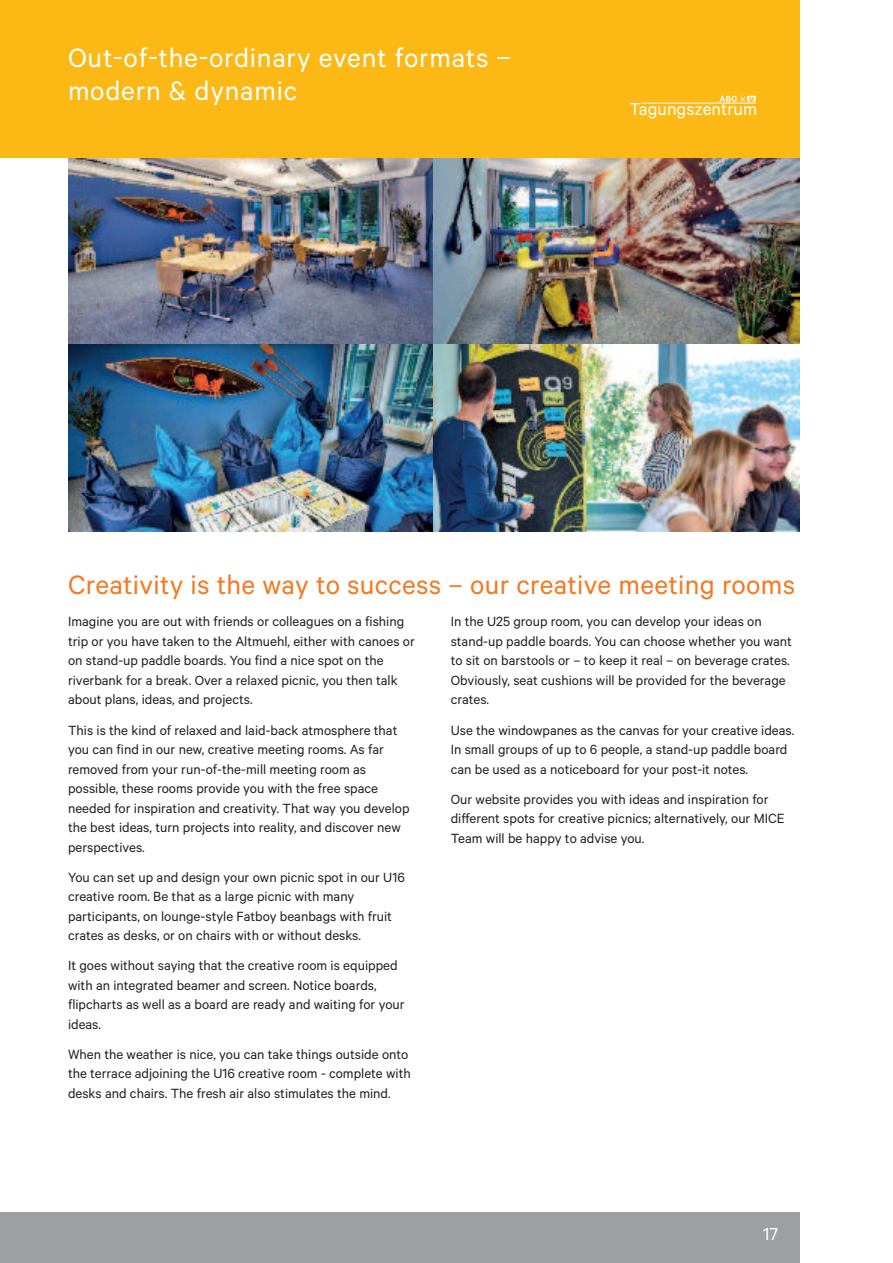
<style>
.page{position:relative;width:893px;height:1263px;background:#fff}
.page>*{position:absolute;margin:0;border:0;box-sizing:border-box;transform-origin:0 0}
.t1{font:30px "Calibre";letter-spacing:.01em;color:#f47921}
.t2{font:30px/33px "Calibre";letter-spacing:.025em;color:#fff}
.t3{font:19.5px "Calibre";color:#fff}
.t4{font:15px/19.5px "Calibre";color:#231f20}
</style>
<div class="page">
<img style="left:68px;top:157px;width:366px;height:187px">
<img style="left:434px;top:157px;width:365px;height:187px">
<div style="left:0;top:0;width:799px;height:157px;background:#fcb814"></div>
<svg style="left:719px;top:96px;width:37px;height:6px"></svg>
<hr style="left:641px;top:103px;width:115px;height:1px;background:#fff">
<div style="left:0;top:1212px;width:799px;height:51px;background:#9d9fa2"></div>
<img style="left:68px;top:344px;width:366px;height:187px">
<img style="left:434px;top:344px;width:365px;height:187px">
<h1 class="t2" style="left:68px;top:43px;width:444px">Out-of-the-ordinary event formats – modern &amp; dynamic</h1>
<h2 class="t3" style="left:629px;top:102px;width:129px">Tagungszentrum</h2>
<h1 class="t1" style="left:68px;top:574px;width:729px">Creativity is the way to success – our creative meeting rooms</h1>
<p class="t4" style="left:68px;top:613px;width:348px">Imagine you are out with friends or colleagues on a fishing trip or you have taken to the Altmuehl, either with canoes or on stand-up paddle boards. You find a nice spot on the riverbank for a break. Over a relaxed picnic, you then talk about plans, ideas, and projects.</p>
<p class="t4" style="left:68px;top:721px;width:343px">This is the kind of relaxed and laid-back atmosphere that you can find in our new, creative meeting rooms. As far removed from your run-of-the-mill meeting room as possible, these rooms provide you with the free space needed for inspiration and creativity. That way you develop the best ideas, turn projects into reality, and discover new perspectives.</p>
<p class="t4" style="left:68px;top:868px;width:338px">You can set up and design your own picnic spot in our U16 creative room. Be that as a large picnic with many participants, on lounge-style Fatboy beanbags with fruit crates as desks, or on chairs with or without desks.</p>
<p class="t4" style="left:68px;top:957px;width:338px">It goes without saying that the creative room is equipped with an integrated beamer and screen. Notice boards, flipcharts as well as a board are ready and waiting for your ideas.</p>
<p class="t4" style="left:68px;top:1045px;width:344px">When the weather is nice, you can take things outside onto the terrace adjoining the U16 creative room - complete with desks and chairs. The fresh air also stimulates the mind.</p>
<p class="t4" style="left:451px;top:613px;width:343px">In the U25 group room, you can develop your ideas on stand-up paddle boards. You can choose whether you want to sit on barstools or – to keep it real – on beverage crates.<br>Obviously, seat cushions will be provided for the beverage crates.</p>
<p class="t4" style="left:451px;top:721px;width:345px">Use the windowpanes as the canvas for your creative ideas.<br>In small groups of up to 6 people, a stand-up paddle board can be used as a noticeboard for your post-it notes.</p>
<p class="t4" style="left:451px;top:790px;width:335px">Our website provides you with ideas and inspiration for different spots for creative picnics; alternatively, our MICE<br>Team will be happy to advise you.</p>
<h2 class="t3" style="left:763px;top:1228px;width:16px">17</h2>
</div>
